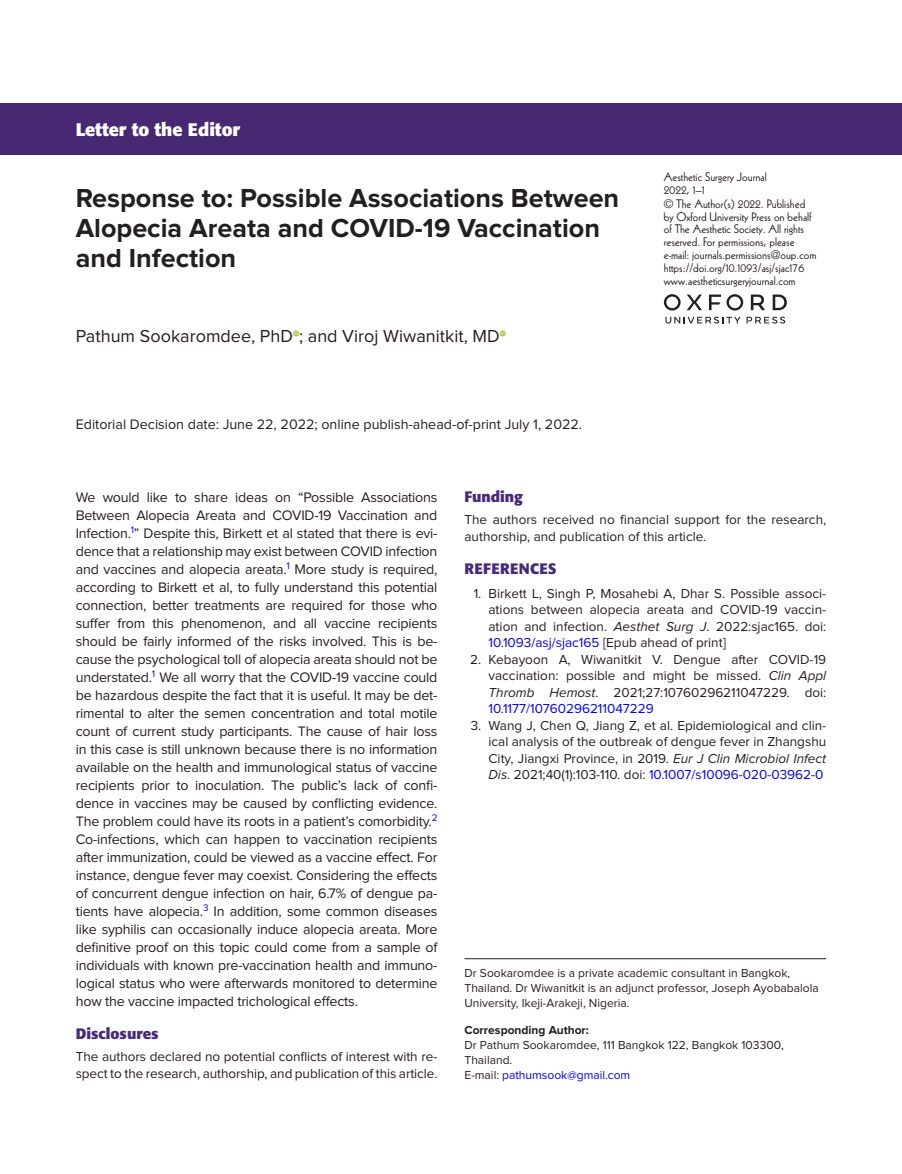
<style>
.page{position:relative;width:902px;height:1174px;background:#fff}
.page>*{position:absolute;margin:0;border:0;box-sizing:border-box;transform-origin:0 0}
.LTE_Article_Title{font:700 27px/30px "Proxima Nova";color:#231f20}
.LTE_Authors{font:18px "Proxima Nova";color:#231f20}
.t1{font:700 18px "Formata";color:#fff}
.EM_Head{font:700 15px "Formata";color:#462b79}
.LTE_RefHead{font:700 15px "Formata";letter-spacing:.02em;color:#462b79}
.Text_First{font:14.25px/18px "Proxima Nova";letter-spacing:-.015em;color:#231f20;text-align:justify}
.LTE_History{font:14.25px "Proxima Nova";color:#231f20}
.LTE_Reference{font:13.5px/16.5px "Proxima Nova";color:#231f20;text-align:justify}
.EM_Text{font:13.5px/16.5px "Proxima Nova";letter-spacing:-.005em;color:#231f20}
.LTE_CopyrightLine{font:12px/12.8px "Kabel LT Std";color:#231f20}
.LTE_Affiliation{font:12px/15px "Proxima Nova";color:#231f20}
.DOI{font:12px "Kabel LT Std";color:#231f20}
.FM_Correspondence{font:12px/15px "Proxima Nova";color:#231f20}
.Copyright{font:12px "Kabel LT Std";color:#231f20}
.FM_Correspondence-2{font:12px "Proxima Nova";color:#00f}
.FM_Correspondence_He{font:700 12px "Proxima Nova";color:#231f20}
.s1{font-style:italic}
.s2{color:#00f}
.s3{color:#231f20}
</style>
<div class="page">
<div style="left:0;top:104px;width:901px;height:50px;background:#472872"></div>
<svg style="left:687px;top:294px;width:15px;height:16px"></svg>
<svg style="left:750px;top:294px;width:14px;height:16px"></svg>
<svg style="left:772px;top:294px;width:14px;height:16px"></svg>
<svg style="left:663px;top:294px;width:17px;height:16px"></svg>
<svg style="left:709px;top:294px;width:34px;height:16px"></svg>
<svg style="left:665px;top:317px;width:75px;height:6px"></svg>
<svg style="left:746px;top:317px;width:39px;height:6px"></svg>
<hr style="left:464px;top:958px;width:362px;height:1px;background:#1d1e1f">
<svg style="left:293px;top:330px;width:6px;height:6px"></svg>
<svg style="left:499px;top:330px;width:6px;height:6px"></svg>
<p class="t1" style="left:76px;top:118px;width:166px">Letter to the Editor</p>
<h1 class="LTE_Article_Title" style="left:76px;top:184px;width:545px">Response to: Possible Associations Between<br>Alopecia Areata and COVID-19 Vaccination and Infection</h1>
<p class="LTE_Authors" style="left:76px;top:328px;width:425px">Pathum Sookaromdee, PhD ; and Viroj Wiwanitkit, MD</p>
<p class="LTE_History" style="left:76px;top:418px;width:508px">Editorial Decision date: June 22, 2022; online publish-ahead-of-print July 1, 2022.</p>
<p class="Copyright" style="left:663px;top:170px;width:104px">Aesthetic Surgery Journal</p>
<p class="Copyright" style="left:663px;top:183px;width:43px">2022, 1–1</p>
<p class="LTE_CopyrightLine" style="left:663px;top:197px;width:154px">© The Author(s) 2022. Published by Oxford University Press on behalf of The Aesthetic Society. All rights reserved. For permissions, please e-mail: journals.permissions@oup.com</p>
<p class="DOI" style="left:663px;top:261px;width:142px">https://doi.org/10.1093/asj/sjac176</p>
<p class="DOI" style="left:663px;top:274px;width:133px">www.aestheticsurgeryjournal.com</p>
<p class="Text_First" style="left:76px;top:488px;width:363px">We would like to share ideas on “Possible Associations Between Alopecia Areata and COVID-19 Vaccination and Infection.<sup>1</sup>” Despite this, Birkett et al stated that there is evi&shy;dence that a relationship may exist between COVID infection and vaccines and alopecia areata.<sup>1</sup> More study is required, according to Birkett et al, to fully understand this potential connection, better treatments are required for those who suffer from this phenomenon, and all vaccine recipients should be fairly informed of the risks involved. This is be&shy;cause the psychological toll of alopecia areata should not be understated.<sup>1</sup> We all worry that the COVID-19 vaccine could be hazardous despite the fact that it is useful. It may be det&shy;rimental to alter the semen concentration and total motile count of current study participants. The cause of hair loss in this case is still unknown because there is no information available on the health and immunological status of vaccine recipients prior to inoculation. The public’s lack of confi&shy;dence in vaccines may be caused by conflicting evidence.<br>The problem could have its roots in a patient’s comorbidity.<sup>2<br></sup>Co-infections, which can happen to vaccination recipients after immunization, could be viewed as a vaccine effect. For instance, dengue fever may coexist. Considering the effects of concurrent dengue infection on hair, 6.7% of dengue pa&shy;tients have alopecia.<sup>3</sup> In addition, some common diseases like syphilis can occasionally induce alopecia areata. More definitive proof on this topic could come from a sample of individuals with known pre-vaccination health and immuno&shy;logical status who were afterwards monitored to determine how the vaccine impacted trichological effects.</p>
<h3 class="EM_Head" style="left:76px;top:1024px;width:84px">Disclosures</h3>
<p class="EM_Text" style="left:76px;top:1049px;width:363px">The authors declared no potential conflicts of interest with re&shy;spect to the research, authorship, and publication of this article.</p>
<h3 class="EM_Head" style="left:464px;top:487px;width:60px">Funding</h3>
<p class="EM_Text" style="left:464px;top:512px;width:363px">The authors received no financial support for the research, authorship, and publication of this article.</p>
<h3 class="LTE_RefHead" style="left:464px;top:559px;width:94px">REFERENCES</h3>
<p class="LTE_Reference" style="left:488px;top:585px;width:339px;text-indent:-15px">1. Birkett L, Singh P, Mosahebi A, Dhar S. Possible associ&shy;ations between alopecia areata and COVID-19 vaccin&shy;ation and infection. <span class="s1">Aesthet Surg J</span>. 2022:sjac165. doi:<br><span class="s2">10.1093/asj/sjac165</span> [Epub ahead of print]</p>
<p class="LTE_Reference" style="left:488px;top:651px;width:339px;text-indent:-18px">2. Kebayoon A, Wiwanitkit V. Dengue after COVID-19 vaccination: possible and might be missed. <span class="s1">Clin Appl Thromb Hemost</span>. 2021;27:10760296211047229. doi:<br><span class="s2">10.1177/10760296211047229</span></p>
<p class="LTE_Reference" style="left:488px;top:717px;width:339px;text-indent:-18px">3. Wang J, Chen Q, Jiang Z, et al. Epidemiological and clin&shy;ical analysis of the outbreak of dengue fever in Zhangshu City, Jiangxi Province, in 2019. <span class="s1">Eur J Clin Microbiol Infect Dis</span>. 2021;40(1):103-110. doi: <span class="s2">10.1007/s10096-020-03962-0</span></p>
<p class="LTE_Affiliation" style="left:464px;top:966px;width:356px">Dr Sookaromdee is a private academic consultant in Bangkok,<br>Thailand. Dr Wiwanitkit is an adjunct professor, Joseph Ayobabalola<br>University, Ikeji-Arakeji, Nigeria.</p>
<p class="FM_Correspondence_He" style="left:464px;top:1024px;width:126px">Corresponding Author:</p>
<p class="FM_Correspondence" style="left:464px;top:1038px;width:321px">Dr Pathum Sookaromdee, 111 Bangkok 122, Bangkok 103300,<br>Thailand.</p>
<p class="FM_Correspondence-2" style="left:464px;top:1069px;width:167px"><span class="s3">E-mail:</span> pathumsook@gmail.com</p>
</div>
